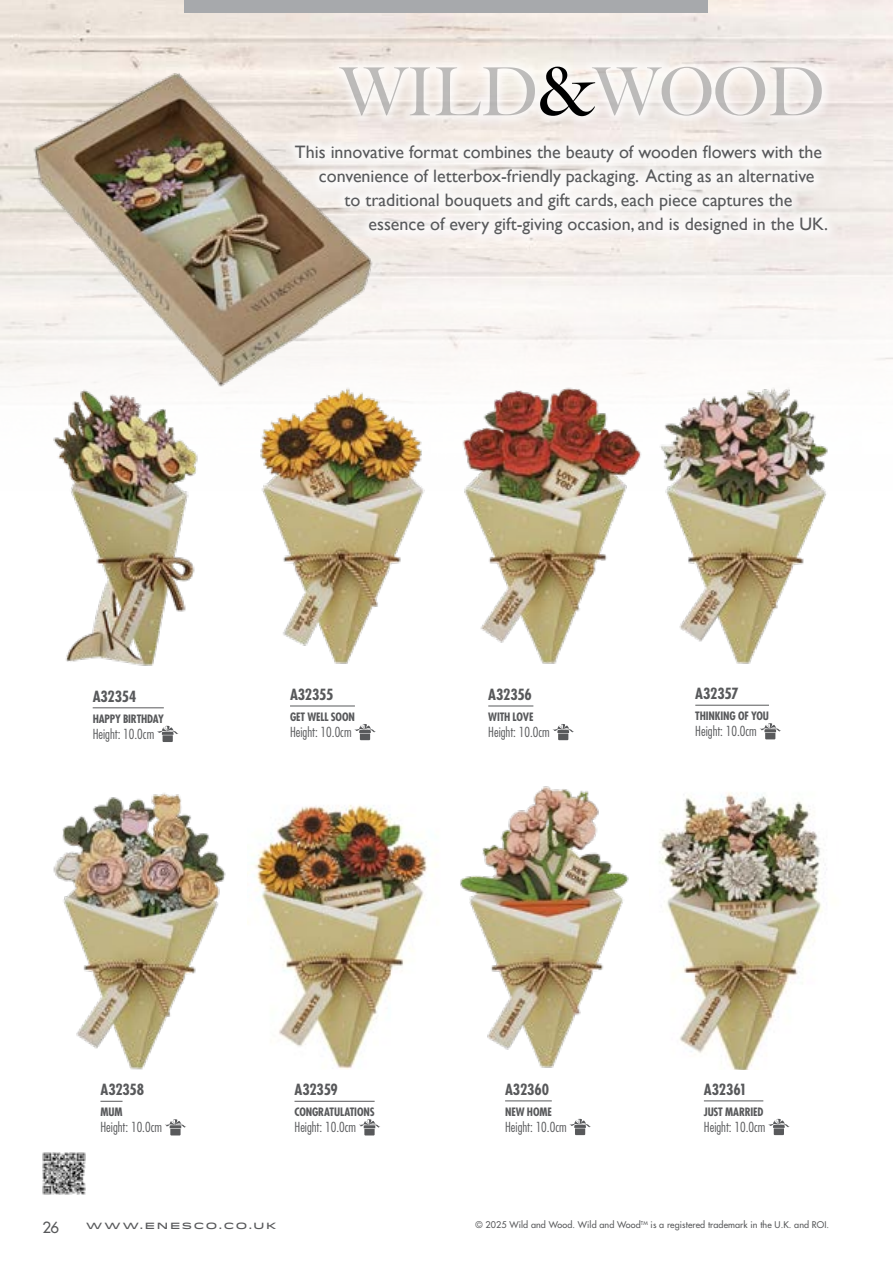
<style>
.page{position:relative;width:893px;height:1263px;background:#fff}
.page>*{position:absolute;margin:0;border:0;box-sizing:border-box;transform-origin:0 0}
.t1{font:18px "Gill Sans";color:#58595b}
.t2{font:700 condensed 15px "Futura Std";letter-spacing:-.01em;color:#58595b}
.t3{font:500 15px "Futura Std";color:#58595b}
.t4{font:300 condensed 13.5px "Futura Std";color:#58595b}
.t5{font:700 condensed 11.25px "Futura Std";letter-spacing:-.015em;color:#58595b}
.t6{font:500 9px "Futura Std";letter-spacing:.01em;color:#58595b}
.t7{font:500 9px "Idlewild";letter-spacing:.185em;color:#58595b}
</style>
<div class="page">
<img style="left:43px;top:1152px;width:42px;height:43px">
<img style="left:248px;top:338px;width:203px;height:326px">
<img style="left:36px;top:404px;width:197px;height:262px">
<img style="left:16px;top:31px;width:373px;height:373px">
<img style="left:659px;top:792px;width:168px;height:278px">
<img style="left:460px;top:740px;width:169px;height:328px">
<img style="left:252px;top:805px;width:185px;height:264px">
<img style="left:53px;top:793px;width:173px;height:277px">
<svg style="left:100px;top:1101px;width:23px;height:1px"></svg>
<svg style="left:165px;top:1119px;width:21px;height:16px"></svg>
<hr style="left:294px;top:1101px;width:81px;height:1px;background:#58595b">
<svg style="left:359px;top:1119px;width:21px;height:16px"></svg>
<hr style="left:505px;top:1100px;width:47px;height:1px;background:#58595b">
<svg style="left:569px;top:1119px;width:22px;height:16px"></svg>
<hr style="left:704px;top:1100px;width:59px;height:1px;background:#58595b">
<svg style="left:768px;top:1119px;width:22px;height:16px"></svg>
<img style="left:645px;top:337px;width:206px;height:327px">
<img style="left:458px;top:338px;width:195px;height:326px">
<hr style="left:290px;top:706px;width:65px;height:1px;background:#58595b">
<svg style="left:354px;top:724px;width:22px;height:16px"></svg>
<hr style="left:488px;top:706px;width:45px;height:1px;background:#58595b">
<svg style="left:553px;top:724px;width:21px;height:16px"></svg>
<hr style="left:695px;top:705px;width:74px;height:1px;background:#58595b">
<svg style="left:760px;top:723px;width:21px;height:16px"></svg>
<hr style="left:93px;top:707px;width:71px;height:1px;background:#58595b">
<svg style="left:157px;top:726px;width:22px;height:16px"></svg>
<div style="left:328px;top:55px;width:505px;height:73px;background:#fff;opacity:.75"></div>
<svg style="left:339px;top:67px;width:483px;height:49px"></svg>
<div style="left:284px;top:134px;width:554px;height:113px;background:#fff;opacity:.75"></div>
<div style="left:185px;top:0;width:523px;height:13px;background:#a7a9ac"></div>
<p class="t1" style="left:295px;top:142px;width:529px">This innovative format combines the beauty of wooden flowers with the</p>
<p class="t1" style="left:319px;top:166px;width:497px">convenience of letterbox-friendly packaging. Acting as an alternative</p>
<p class="t1" style="left:344px;top:190px;width:450px">to traditional bouquets and gift cards, each piece captures the</p>
<p class="t1" style="left:368px;top:214px;width:461px">essence of every gift-giving occasion, and is designed in the UK.</p>
<p class="t2" style="left:93px;top:687px;width:45px">A32354</p>
<p class="t5" style="left:93px;top:712px;width:73px">HAPPY BIRTHDAY</p>
<p class="t4" style="left:93px;top:726px;width:63px">Height: 10.0cm</p>
<p class="t2" style="left:290px;top:685px;width:45px">A32355</p>
<p class="t5" style="left:290px;top:710px;width:66px">GET WELL SOON</p>
<p class="t4" style="left:290px;top:724px;width:63px">Height: 10.0cm</p>
<p class="t2" style="left:488px;top:685px;width:45px">A32356</p>
<p class="t5" style="left:488px;top:710px;width:47px">WITH LOVE</p>
<p class="t4" style="left:488px;top:724px;width:63px">Height: 10.0cm</p>
<p class="t2" style="left:695px;top:684px;width:45px">A32357</p>
<p class="t5" style="left:695px;top:709px;width:75px">THINKING OF YOU</p>
<p class="t4" style="left:695px;top:723px;width:63px">Height: 10.0cm</p>
<p class="t2" style="left:100px;top:1080px;width:45px">A32358</p>
<p class="t5" style="left:100px;top:1105px;width:24px">MUM</p>
<p class="t4" style="left:100px;top:1119px;width:63px">Height: 10.0cm</p>
<p class="t2" style="left:294px;top:1080px;width:45px">A32359</p>
<p class="t5" style="left:294px;top:1105px;width:82px">CONGRATULATIONS</p>
<p class="t4" style="left:294px;top:1119px;width:63px">Height: 10.0cm</p>
<p class="t3" style="left:43px;top:1218px;width:18px">26</p>
<p class="t7" style="left:86px;top:1218px;width:192px">WWW.ENESCO.CO.UK</p>
<p class="t2" style="left:505px;top:1080px;width:46px">A32360</p>
<p class="t5" style="left:505px;top:1105px;width:48px">NEW HOME</p>
<p class="t4" style="left:505px;top:1119px;width:63px">Height: 10.0cm</p>
<p class="t2" style="left:704px;top:1080px;width:45px">A32361</p>
<p class="t5" style="left:704px;top:1105px;width:61px">JUST MARRIED</p>
<p class="t4" style="left:704px;top:1119px;width:63px">Height: 10.0cm</p>
<p class="t6" style="left:476px;top:1219px;width:355px">© 2025 Wild and Wood. Wild and Wood<sup>TM</sup> is a registered trademark in the U.K. and ROI.</p>
</div>
